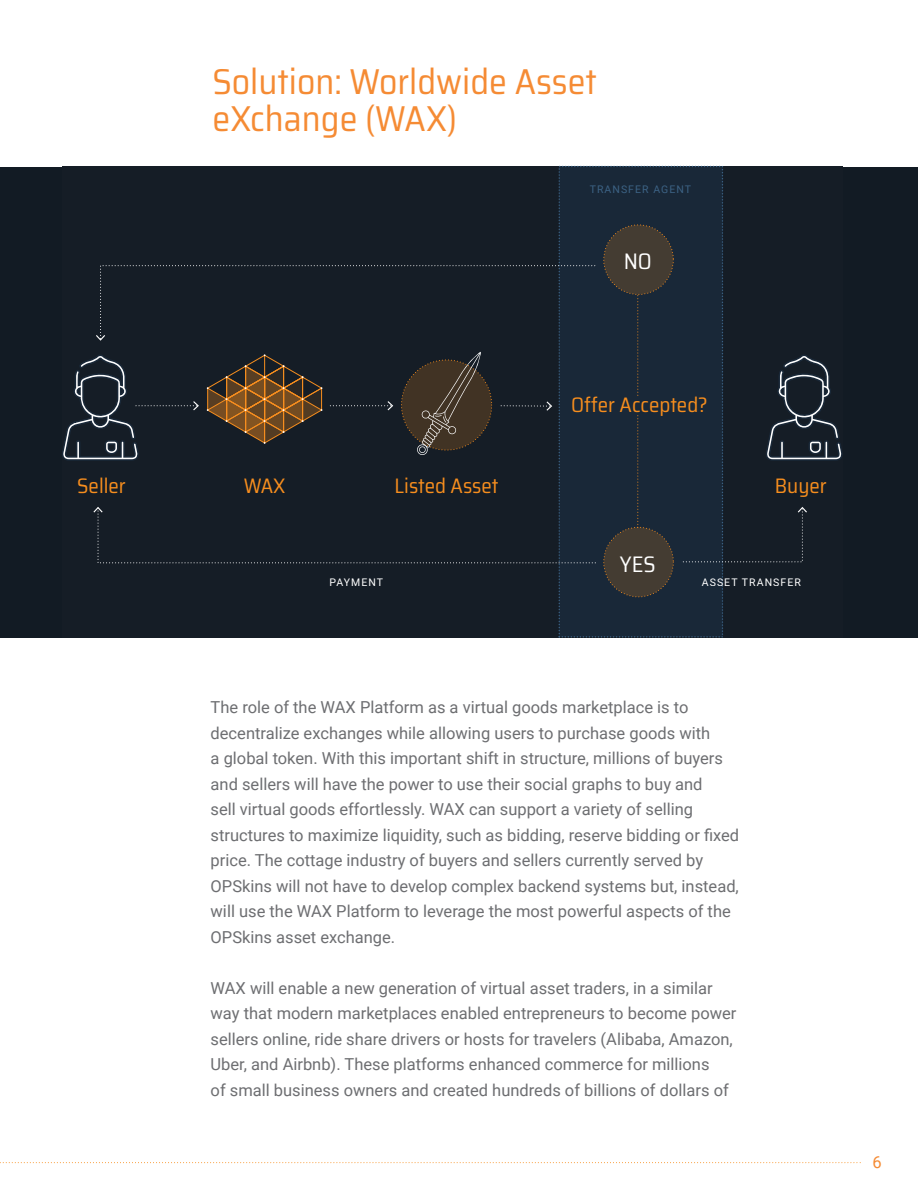
<style>
.page{position:relative;width:918px;height:1188px;background:#fff}
.page>*{position:absolute;margin:0;border:0;box-sizing:border-box;transform-origin:0 0}
.t1{font:semi-condensed 36px/37.5px "Saira";color:#f58b34}
.t2{font:semi-condensed 22.5px "Saira";color:#fff}
.t3{font:semi-condensed 21px "Saira";color:#f78e1e}
.t4{font:16.5px/25.5px "Roboto";color:#6d6e71}
.t5{font:16.5px "Roboto";color:#f58b34}
.t6{font:10.5px "Roboto";letter-spacing:.1em;color:#fff}
.t7{font:10.5px "Roboto";letter-spacing:.1em;color:#3c6284}
</style>
<div class="page">
<svg style="left:0;top:1162px;width:861px;height:1px"></svg>
<div style="left:0;top:167px;width:918px;height:471px;background:#121b24"></div>
<div style="left:62px;top:166px;width:781px;height:472px;background:#151d26"></div>
<div style="left:559px;top:166px;width:163px;height:471px;background:#192838"></div>
<div style="left:559px;top:166px;width:164px;height:472px;border:2px dashed #3c6284"></div>
<div style="left:604px;top:527px;width:69px;height:70px;background:#443c32;border-radius:50%"></div>
<svg style="left:207px;top:354px;width:115px;height:90px"></svg>
<div style="left:402px;top:360px;width:90px;height:90px;background:#413324;border-radius:50%"></div>
<svg style="left:416px;top:352px;width:65px;height:103px"></svg>
<svg style="left:766px;top:355px;width:77px;height:106px"></svg>
<svg style="left:62px;top:355px;width:137px;height:106px"></svg>
<svg style="left:330px;top:401px;width:63px;height:9px"></svg>
<svg style="left:501px;top:401px;width:51px;height:10px"></svg>
<div style="left:604px;top:225px;width:69px;height:69px;background:#443c32;border-radius:50%"></div>
<svg style="left:96px;top:265px;width:500px;height:76px"></svg>
<svg style="left:637px;top:296px;width:1px;height:100px"></svg>
<svg style="left:637px;top:416px;width:1px;height:112px"></svg>
<svg style="left:682px;top:507px;width:125px;height:56px"></svg>
<svg style="left:93px;top:507px;width:503px;height:57px"></svg>
<h1 class="t1" style="left:212px;top:65px;width:386px">Solution: Worldwide Asset eXchange (WAX)</h1>
<p class="t7" style="left:590px;top:184px;width:103px">TRANSFER AGENT</p>
<h2 class="t2" style="left:624px;top:253px;width:30px">NO</h2>
<p class="t3" style="left:571px;top:389px;width:138px">Offer Accepted?</p>
<p class="t3" style="left:77px;top:478px;width:50px">Seller</p>
<p class="t3" style="left:244px;top:478px;width:43px">WAX</p>
<p class="t3" style="left:395px;top:478px;width:105px">Listed Asset</p>
<p class="t3" style="left:775px;top:478px;width:53px">Buyer</p>
<h2 class="t2" style="left:620px;top:555px;width:37px">YES</h2>
<p class="t6" style="left:329px;top:577px;width:55px">PAYMENT</p>
<p class="t6" style="left:702px;top:577px;width:101px">ASSET TRANSFER</p>
<p class="t4" style="left:211px;top:695px;width:530px">The role of the WAX Platform as a virtual goods marketplace is to decentralize exchanges while allowing users to purchase goods with<br>a global token. With this important shift in structure, millions of buyers and sellers will have the power to use their social graphs to buy and<br>sell virtual goods effortlessly. WAX can support a variety of selling structures to maximize liquidity, such as bidding, reserve bidding or fixed price. The cottage industry of buyers and sellers currently served by OPSkins will not have to develop complex backend systems but, instead, will use the WAX Platform to leverage the most powerful aspects of the OPSkins asset exchange.</p>
<p class="t4" style="left:211px;top:976px;width:527px">WAX will enable a new generation of virtual asset traders, in a similar way that modern marketplaces enabled entrepreneurs to become power sellers online, ride share drivers or hosts for travelers (Alibaba, Amazon, Uber, and Airbnb). These platforms enhanced commerce for millions<br>of small business owners and created hundreds of billions of dollars of</p>
<p class="t5" style="left:872px;top:1155px;width:11px">6</p>
</div>
